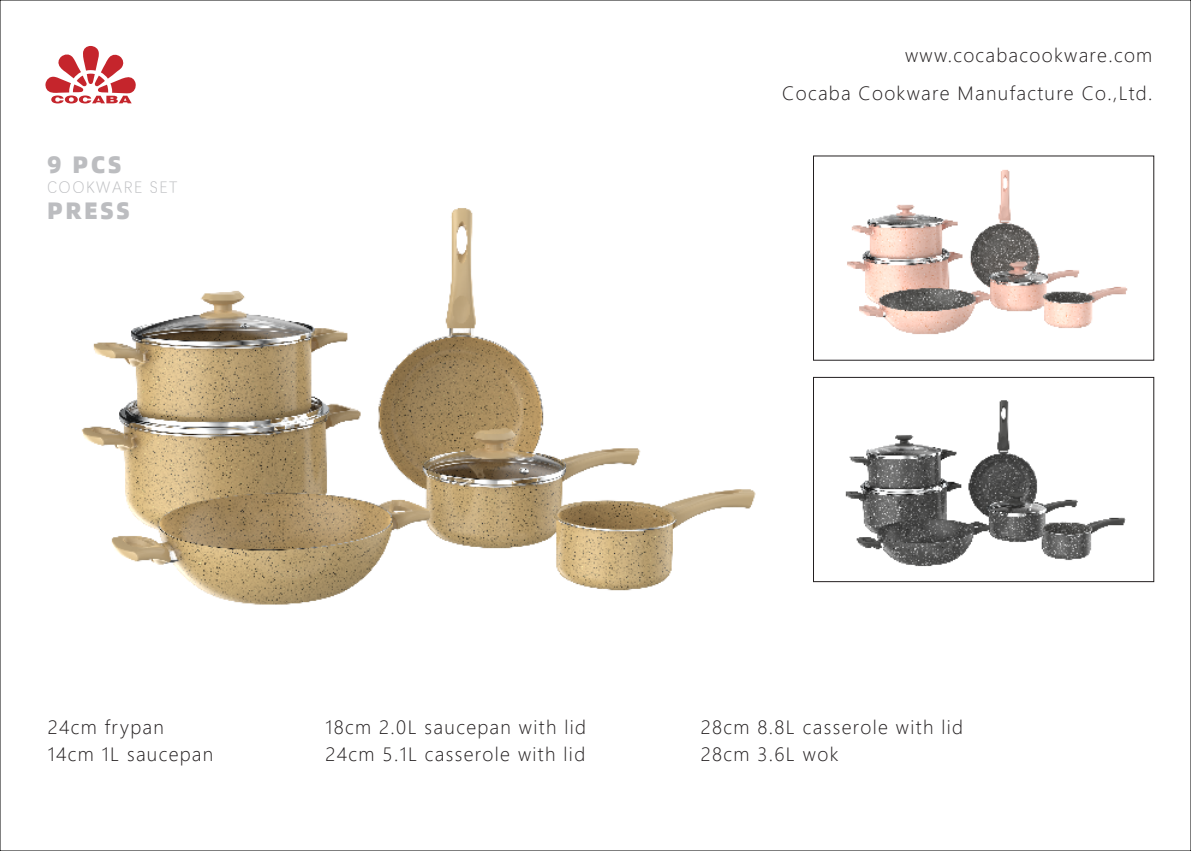
<style>
.page{position:relative;width:1191px;height:851px;background:#fff}
.page>*{position:absolute;margin:0;border:0;box-sizing:border-box;transform-origin:0 0}
.t1{font:900 24px "Alibaba Sans";letter-spacing:.1em;color:#bcbdc0}
.t2{font:300 18px "Microsoft Jheng Hei";letter-spacing:.075em;color:#231f20}
.t3{font:300 16px "Deng Xian";letter-spacing:.1em;color:#bcbdc0}
</style>
<div class="page">
<img style="left:845px;top:400px;width:281px;height:167px">
<img style="left:847px;top:169px;width:281px;height:166px">
<img style="left:81px;top:208px;width:675px;height:397px">
<svg style="left:45px;top:46px;width:91px;height:57px"></svg>
<div style="left:813px;top:377px;width:341px;height:204px;border:1px solid #231f20"></div>
<h1 class="t1" style="left:47px;top:145px;width:76px">9 PCS</h1>
<p class="t3" style="left:47px;top:177px;width:132px">COOKWARE SET</p>
<h1 class="t1" style="left:47px;top:191px;width:85px">PRESS</h1>
<p class="t2" style="left:905px;top:44px;width:249px">www.cocabacookware.com</p>
<p class="t2" style="left:782px;top:82px;width:371px">Cocaba Cookware Manufacture Co.,Ltd.</p>
<p class="t2" style="left:48px;top:716px;width:118px">24cm frypan</p>
<p class="t2" style="left:48px;top:743px;width:167px">14cm 1L saucepan</p>
<p class="t2" style="left:325px;top:716px;width:262px">18cm 2.0L saucepan with lid</p>
<p class="t2" style="left:325px;top:743px;width:261px">24cm 5.1L casserole with lid</p>
<p class="t2" style="left:700px;top:716px;width:264px">28cm 8.8L casserole with lid</p>
<p class="t2" style="left:700px;top:743px;width:139px">28cm 3.6L wok</p>
</div>
